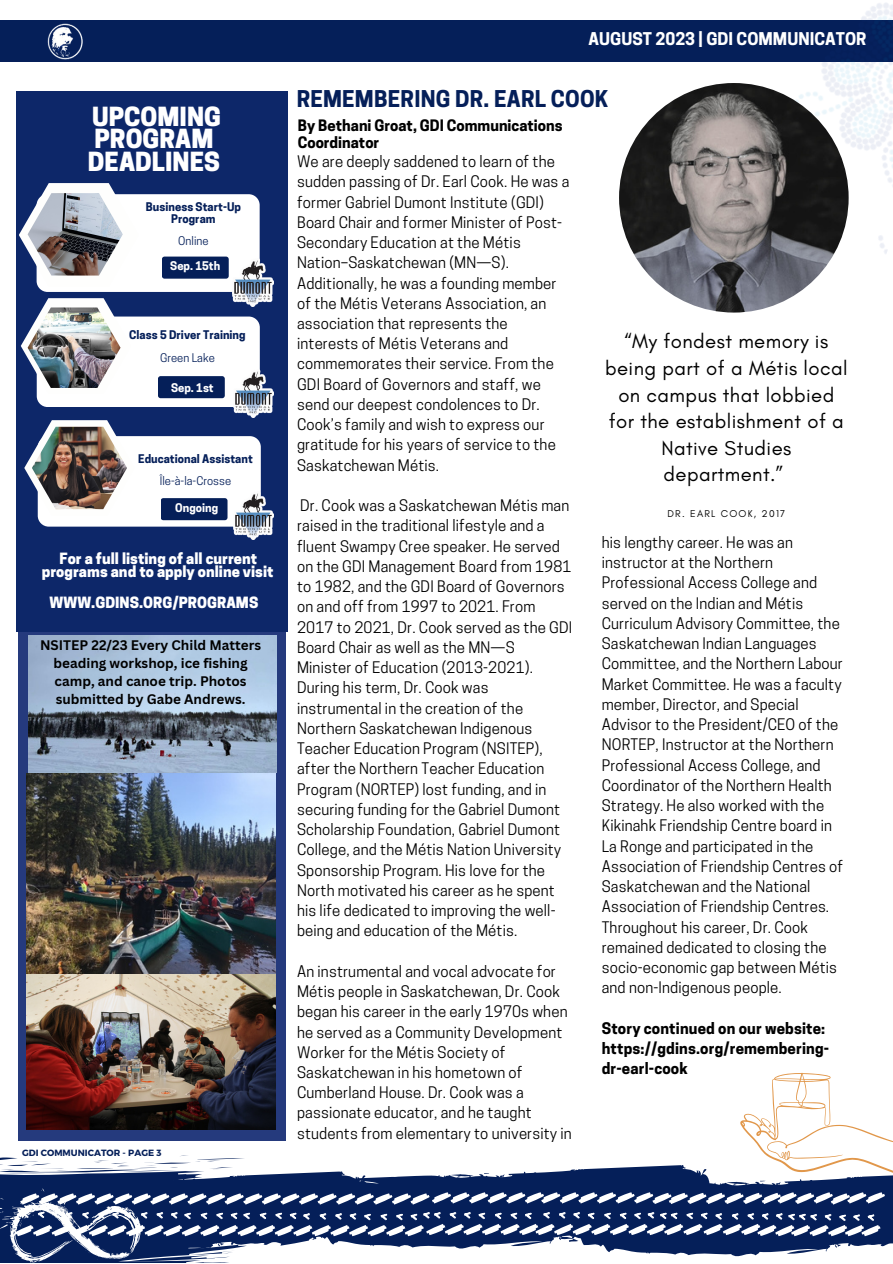
<style>
.page{position:relative;width:893px;height:1264px;background:#fff}
.page>*{position:absolute;margin:0;border:0;box-sizing:border-box;transform-origin:0 0}
.t1{font:800 24.75px/22.5px "Cooper Hewitt";letter-spacing:.005em;color:#fff}
.t2{font:700 21.75px "Cooper Hewitt";letter-spacing:.01em;color:#051f59}
.t3{font:20.4px/26.5px "Glacial Indifference";letter-spacing:.02em;color:#000;text-align:center}
.t4{font:700 16.5px "Cooper Hewitt";color:#fff}
.t5{font:15px/20.2px "Cooper Hewitt";letter-spacing:.01em;color:#000}
.t6{font:700 15px/20.2px "Cooper Hewitt";letter-spacing:.01em;color:#000}
.t7{font:700 14.85px "Cooper Hewitt";color:#000}
.t8{font:800 14.55px/13.5px "Cooper Hewitt";letter-spacing:.005em;color:#fff;text-align:center}
.t9{font:700 13.5px/18px "Canva Sans";color:#000;text-align:center}
.t10{font:700 11.25px/11.2px "Cooper Hewitt";letter-spacing:.005em;color:#051f59;text-align:center}
.t11{font:11.25px "Cooper Hewitt";letter-spacing:.005em;color:#051f59}
.t12{font:700 11.25px "Cooper Hewitt";letter-spacing:.005em;color:#fff}
.t13{font:10.05px "Glacial Indifference";letter-spacing:.125em;color:#000}
.t14{font:700 9px "Montserrat";letter-spacing:.005em;color:#051f59}
</style>
<div class="page">
<svg style="left:0;top:1072px;width:892px;height:190px"></svg>
<div style="left:0;top:21px;width:892px;height:41px;background:#051f59"></div>
<img style="left:748px;top:3px;width:144px;height:269px">
<img style="left:47px;top:23px;width:36px;height:37px">
<div style="left:18px;top:626px;width:267px;height:514px;background:#253a7d"></div>
<div style="left:17px;top:91px;width:271px;height:540px;background:#0d2769"></div>
<div style="left:37px;top:316px;width:223px;height:91px;background:#fff;border-radius:11px"></div>
<svg style="left:21px;top:298px;width:110px;height:96px"></svg>
<div style="left:158px;top:376px;width:67px;height:22px;background:#051f59;border-radius:3px"></div>
<img style="left:28px;top:307px;width:92px;height:81px">
<img style="left:233px;top:370px;width:41px;height:47px">
<div style="left:37px;top:194px;width:223px;height:98px;background:#fff;border-radius:11px"></div>
<img style="left:233px;top:259px;width:40px;height:47px">
<svg style="left:19px;top:183px;width:120px;height:104px"></svg>
<div style="left:162px;top:256px;width:67px;height:23px;background:#051f59;border-radius:3px"></div>
<img style="left:28px;top:193px;width:95px;height:82px">
<div style="left:38px;top:436px;width:223px;height:90px;background:#fff;border-radius:11px"></div>
<svg style="left:24px;top:420px;width:111px;height:96px"></svg>
<img style="left:32px;top:427px;width:95px;height:82px">
<img style="left:233px;top:492px;width:41px;height:47px">
<div style="left:161px;top:498px;width:66px;height:22px;background:#051f59;border-radius:3px"></div>
<img style="left:619px;top:83px;width:229px;height:229px;border-radius:50%">
<img style="left:27px;top:973px;width:248px;height:156px">
<img style="left:26px;top:773px;width:249px;height:200px">
<img style="left:28px;top:635px;width:248px;height:138px">
<p class="t1" style="left:88px;top:108px;width:134px">UPCOMING<br>PROGRAM<br>DEADLINES</p>
<p class="t10" style="left:146px;top:203px;width:97px">Business Start-Up<br>Program</p>
<p class="t11" style="left:178px;top:237px;width:32px">Online</p>
<p class="t12" style="left:170px;top:262px;width:52px">Sep. 15th</p>
<p class="t10" style="left:176px;top:212px;width:34px">Office</p>
<p class="t11" style="left:191px;top:234px;width:4px">.</p>
<p class="t10" style="left:129px;top:331px;width:118px">Class 5 Driver Training</p>
<p class="t11" style="left:160px;top:353px;width:56px">Green Lake</p>
<p class="t12" style="left:171px;top:383px;width:44px">Sep. 1st</p>
<p class="t10" style="left:138px;top:454px;width:116px">Educational Assistant</p>
<p class="t11" style="left:160px;top:477px;width:73px">Île-à-la-Crosse</p>
<p class="t12" style="left:175px;top:504px;width:44px">Ongoing</p>
<p class="t8" style="left:42px;top:553px;width:233px">For a full listing of all current programs and to apply online visit</p>
<p class="t8" style="left:50px;top:598px;width:210px">WWW.GDINS.ORG/PROGRAMS</p>
<p class="t9" style="left:40px;top:636px;width:222px">NSITEP 22/23 Every Child Matters beading workshop, ice fishing camp, and canoe trip. Photos submitted by Gabe Andrews.</p>
<p class="t14" style="left:22px;top:1146px;width:141px">GDI COMMUNICATOR - PAGE 3</p>
<p class="t4" style="left:588px;top:33px;width:279px">AUGUST 2023 | GDI COMMUNICATOR</p>
<p class="t2" style="left:297px;top:91px;width:313px">REMEMBERING DR. EARL COOK</p>
<p class="t7" style="left:298px;top:120px;width:266px">By Bethani Groat, GDI Communications</p>
<p class="t7" style="left:298px;top:137px;width:83px">Coordinator</p>
<p class="t5" style="left:297px;top:153px;width:274px">We are deeply saddened to learn of the sudden passing of Dr. Earl Cook. He was a former Gabriel Dumont Institute (GDI)<br>Board Chair and former Minister of Post-Secondary Education at the Métis Nation–Saskatchewan (MN—S).<br>Additionally, he was a founding member of the Métis Veterans Association, an association that represents the interests of Métis Veterans and commemorates their service. From the GDI Board of Governors and staff, we send our deepest condolences to Dr.<br>Cook’s family and wish to express our gratitude for his years of service to the Saskatchewan Métis.</p>
<p class="t5" style="left:297px;top:497px;width:277px">Dr. Cook was a Saskatchewan Métis man raised in the traditional lifestyle and a fluent Swampy Cree speaker. He served on the GDI Management Board from 1981 to 1982, and the GDI Board of Governors on and off from 1997 to 2021. From 2017 to 2021, Dr. Cook served as the GDI Board Chair as well as the MN—S Minister of Education (2013-2021).<br>During his term, Dr. Cook was instrumental in the creation of the Northern Saskatchewan Indigenous Teacher Education Program (NSITEP), after the Northern Teacher Education Program (NORTEP) lost funding, and in securing funding for the Gabriel Dumont Scholarship Foundation, Gabriel Dumont College, and the Métis Nation University Sponsorship Program. His love for the North motivated his career as he spent his life dedicated to improving the well&shy;being and education of the Métis.</p>
<p class="t5" style="left:297px;top:962px;width:276px">An instrumental and vocal advocate for Métis people in Saskatchewan, Dr. Cook began his career in the early 1970s when he served as a Community Development Worker for the Métis Society of Saskatchewan in his hometown of Cumberland House. Dr. Cook was a passionate educator, and he taught students from elementary to university in</p>
<p class="t3" style="left:605px;top:328px;width:244px">“My fondest memory is being part of a Métis local on campus that lobbied for the establishment of a<br>Native Studies department.”</p>
<p class="t13" style="left:667px;top:508px;width:119px">DR. EARL COOK, 2017</p>
<p class="t5" style="left:601px;top:534px;width:243px">his lengthy career. He was an instructor at the Northern Professional Access College and served on the Indian and Métis Curriculum Advisory Committee, the Saskatchewan Indian Languages Committee, and the Northern Labour Market Committee. He was a faculty member, Director, and Special Advisor to the President/CEO of the NORTEP, Instructor at the Northern Professional Access College, and Coordinator of the Northern Health Strategy. He also worked with the Kikinahk Friendship Centre board in La Ronge and participated in the Association of Friendship Centres of Saskatchewan and the National Association of Friendship Centres.<br>Throughout his career, Dr. Cook remained dedicated to closing the socio-economic gap between Métis and non-Indigenous people.</p>
<p class="t6" style="left:601px;top:1019px;width:225px">Story continued on our website:</p>
<p class="t6" style="left:601px;top:1040px;width:229px">https://gdins.org/remembering&shy;dr-earl-cook</p>
</div>
